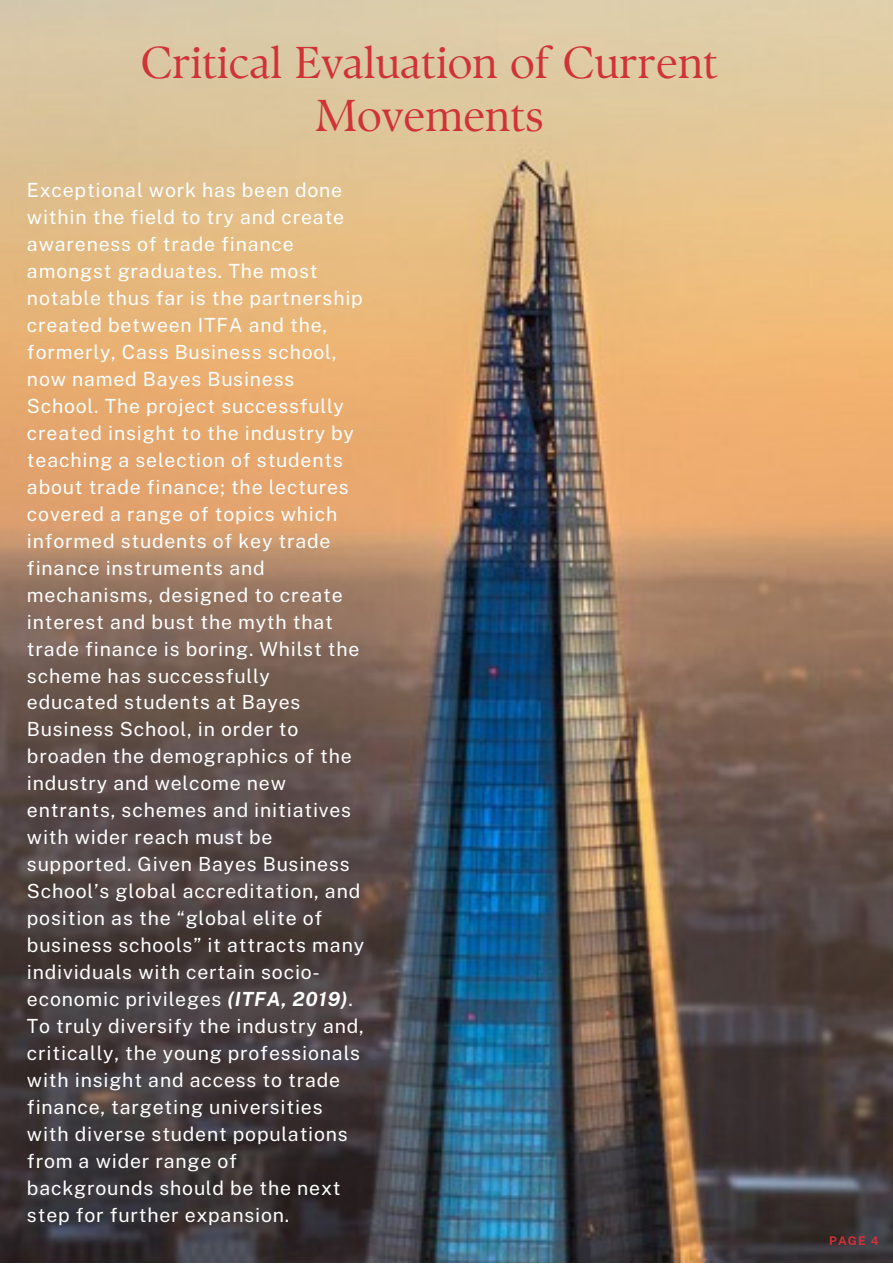
<style>
.page{position:relative;width:893px;height:1264px;background:#fff}
.page>*{position:absolute;margin:0;border:0;box-sizing:border-box;transform-origin:0 0}
.t1{font:44.55px/52.8px "TY Serif D";color:#cf3338;text-align:center}
.t2{font:19.5px/27px "Public Sans";letter-spacing:.04em;color:#fff}
.t3{font:700 12px "Public Sans";color:#cf3338}
.s1{font-weight:700;font-style:italic}
</style>
<div class="page">
<img style="left:0;top:0;width:892px;height:1262px">
<p class="t1" style="left:141px;top:36px;width:579px">Critical Evaluation of Current<br>Movements</p>
<p class="t2" style="left:27px;top:176px;width:338px">Exceptional work has been done within the field to try and create awareness of trade finance amongst graduates. The most notable thus far is the partnership created between ITFA and the, formerly, Cass Business school, now named Bayes Business<br>School. The project successfully created insight to the industry by teaching a selection of students about trade finance; the lectures covered a range of topics which informed students of key trade finance instruments and mechanisms, designed to create interest and bust the myth that trade finance is boring. Whilst the scheme has successfully educated students at Bayes<br>Business School, in order to broaden the demographics of the industry and welcome new entrants, schemes and initiatives with wider reach must be supported. Given Bayes Business<br>School’s global accreditation, and position as the “global elite of business schools” it attracts many individuals with certain socio&shy;economic privileges <span class="s1">(ITFA, 2019)</span>.<br>To truly diversify the industry and, critically, the young professionals with insight and access to trade finance, targeting universities with diverse student populations from a wider range of backgrounds should be the next step for further expansion.</p>
<p class="t3" style="left:829px;top:1233px;width:51px">PAGE 4</p>
</div>
